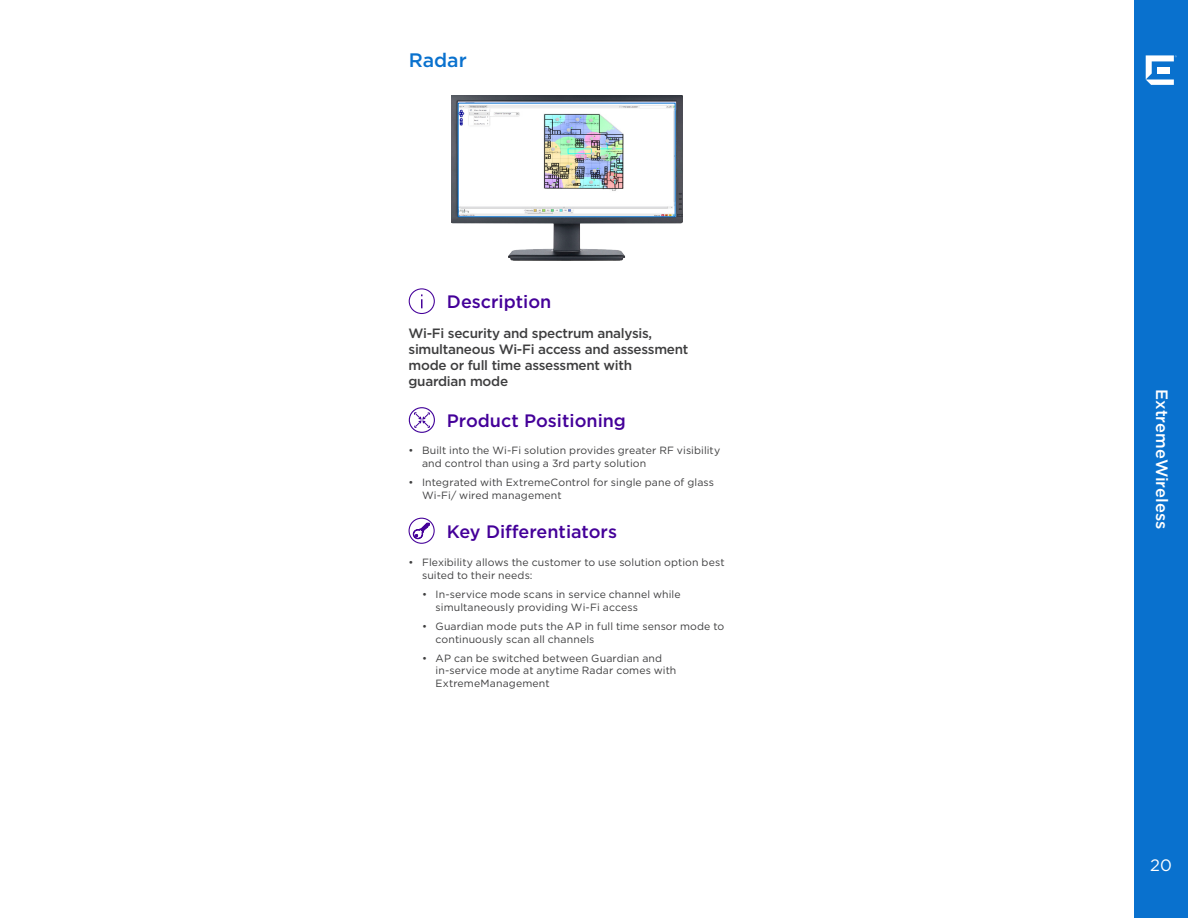
<style>
.page{position:relative;width:1188px;height:918px;background:#fff}
.page>*{position:absolute;margin:0;border:0;box-sizing:border-box;transform-origin:0 0}
.t1{font:500 19.5px "Gotham";letter-spacing:.005em;color:#0971ce}
.Des___ProPos___KeyDi{font:500 18px "Gotham";color:#409}
.Runner{font:500 16.5px "Gotham";color:#fff}
.Page_Number{font:16.5px "Gotham";color:#fff}
.Description{font:500 13.5px/16.2px "Gotham";letter-spacing:-.02em;color:#3e3e3f}
.t2{font:10.5px/12.6px "Gotham";letter-spacing:.01em;color:#3e3e3f}
</style>
<div class="page">
<div style="left:1134px;top:0;width:54px;height:918px;background:#0971ce"></div>
<svg style="left:1146px;top:55px;width:31px;height:30px"></svg>
<svg style="left:409px;top:288px;width:26px;height:26px"></svg>
<svg style="left:408px;top:407px;width:27px;height:26px"></svg>
<svg style="left:409px;top:518px;width:26px;height:26px"></svg>
<img style="left:452px;top:96px;width:230px;height:164px">
<img style="left:460px;top:105px;width:213px;height:110px">
<div style="left:458px;top:103px;width:217px;height:114px;border:1px solid #0971ce"></div>
<p class="t1" style="left:409px;top:48px;width:60px">Radar</p>
<p class="Des___ProPos___KeyDi" style="left:447px;top:290px;width:106px">Description</p>
<p class="Description" style="left:409px;top:324px;width:281px">Wi-Fi security and spectrum analysis, simultaneous Wi-Fi access and assessment mode or full time assessment with guardian mode</p>
<p class="Des___ProPos___KeyDi" style="left:447px;top:409px;width:181px">Product Positioning</p>
<p class="t2" style="left:422px;top:444px;width:300px;text-indent:-14px">• Built into the Wi-Fi solution provides greater RF visibility and control than using a 3rd party solution</p>
<p class="t2" style="left:422px;top:476px;width:294px;text-indent:-14px">• Integrated with ExtremeControl for single pane of glass<br>Wi-Fi/ wired management</p>
<p class="Des___ProPos___KeyDi" style="left:447px;top:519px;width:172px">Key Differentiators</p>
<p class="t2" style="left:422px;top:556px;width:304px;text-indent:-14px">• Flexibility allows the customer to use solution option best suited to their needs:</p>
<p class="t2" style="left:436px;top:588px;width:247px;text-indent:-14px">• In-service mode scans in service channel while simultaneously providing Wi-Fi access</p>
<p class="t2" style="left:436px;top:620px;width:290px;text-indent:-14px">• Guardian mode puts the AP in full time sensor mode to continuously scan all channels</p>
<p class="t2" style="left:436px;top:652px;width:242px;text-indent:-14px">• AP can be switched between Guardian and in-service mode at anytime Radar comes with<br>ExtremeManagement</p>
<p class="Runner" style="left:1173px;top:389px;width:141px;rotate:90deg">ExtremeWireless</p>
<p class="Page_Number" style="left:1150px;top:854px;width:23px">20</p>
</div>
